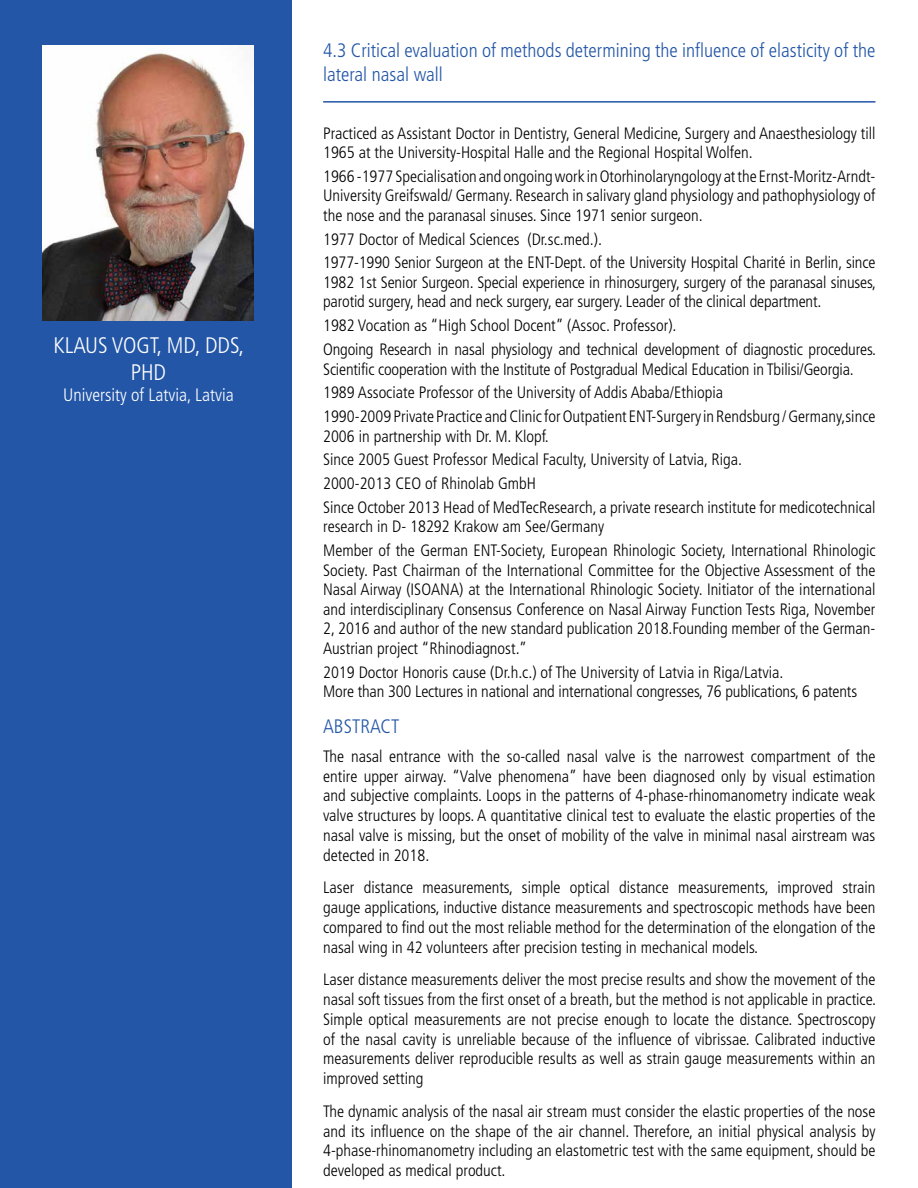
<style>
.page{position:relative;width:918px;height:1188px;background:#fff}
.page>*{position:absolute;margin:0;border:0;box-sizing:border-box;transform-origin:0 0}
.t1{font:300 condensed 22.5px/27px "Frutiger";color:#fff;text-align:center}
.t2{font:300 condensed 19.5px/23.4px "Frutiger";color:#2356a7}
.t3{font:300 condensed 18px "Frutiger";color:#fff}
.t4{font:300 condensed 16.5px/19.8px "Frutiger";color:#000}
</style>
<div class="page">
<div style="left:0;top:0;width:292px;height:1188px;background:#2356a7"></div>
<hr style="left:323px;top:101px;width:552px;height:2px;background:#2356a7">
<img style="left:43px;top:46px;width:211px;height:275px">
<h1 class="t1" style="left:53px;top:332px;width:192px">KLAUS VOGT, MD, DDS,<br>PHD</h1>
<p class="t3" style="left:63px;top:385px;width:172px">University of Latvia, Latvia</p>
<p class="t2" style="left:323px;top:39px;width:554px">4.3 Critical evaluation of methods determining the influence of elasticity of the lateral nasal wall</p>
<p class="t4" style="left:323px;top:123px;width:554px">Practiced as Assistant Doctor in Dentistry, General Medicine, Surgery and Anaesthesiology till<br>1965 at the University-Hospital Halle and the Regional Hospital Wolfen.</p>
<p class="t4" style="left:323px;top:167px;width:554px;text-align:justify">1966 -1977 Specialisation and ongoing work in Otorhinolaryngology at the Ernst-Moritz-Arndt-University Greifswald/ Germany. Research in salivary gland physiology and pathophysiology of the nose and the paranasal sinuses. Since 1971 senior surgeon.</p>
<p class="t4" style="left:323px;top:227px;width:554px;line-height:23.7px">1977 Doctor of Medical Sciences (Dr.sc.med.).<br>1977-1990 Senior Surgeon at the ENT-Dept. of the University Hospital Charité in Berlin, since</p>
<p class="t4" style="left:323px;top:273px;width:554px">1982 1st Senior Surgeon. Special experience in rhinosurgery, surgery of the paranasal sinuses, parotid surgery, head and neck surgery, ear surgery. Leader of the clinical department.</p>
<p class="t4" style="left:323px;top:314px;width:554px;line-height:23.7px">1982 Vocation as “High School Docent” (Assoc. Professor).<br>Ongoing Research in nasal physiology and technical development of diagnostic procedures.</p>
<p class="t4" style="left:323px;top:357px;width:554px;line-height:23.7px">Scientific cooperation with the Institute of Postgradual Medical Education in Tbilisi/Georgia.<br>1989 Associate Professor of the University of Addis Ababa/Ethiopia<br>1990-2009 Private Practice and Clinic for Outpatient ENT-Surgery in Rendsburg / Germany,since</p>
<p class="t4" style="left:323px;top:424px;width:554px;line-height:23.7px">2006 in partnership with Dr. M. Klopf.<br>Since 2005 Guest Professor Medical Faculty, University of Latvia, Riga.<br>2000-2013 CEO of Rhinolab GmbH<br>Since October 2013 Head of MedTecResearch, a private research institute for medicotechnical</p>
<p class="t4" style="left:323px;top:515px;width:554px;line-height:23.7px">research in D- 18292 Krakow am See/Germany<br>Member of the German ENT-Society, European Rhinologic Society, International Rhinologic</p>
<p class="t4" style="left:323px;top:560px;width:554px;text-align:justify">Society. Past Chairman of the International Committee for the Objective Assessment of the Nasal Airway (ISOANA) at the International Rhinologic Society. Initiator of the international and interdisciplinary Consensus Conference on Nasal Airway Function Tests Riga, November 2, 2016 and author of the new standard publication 2018.Founding member of the German-Austrian project “Rhinodiagnost.”</p>
<p class="t4" style="left:323px;top:662px;width:536px">2019 Doctor Honoris cause (Dr.h.c.) of The University of Latvia in Riga/Latvia.<br>More than 300 Lectures in national and international congresses, 76 publications, 6 patents</p>
<p class="t2" style="left:323px;top:715px;width:78px">ABSTRACT</p>
<p class="t4" style="left:323px;top:746px;width:554px;text-align:justify">The nasal entrance with the so-called nasal valve is the narrowest compartment of the entire upper airway. “Valve phenomena” have been diagnosed only by visual estimation and subjective complaints. Loops in the patterns of 4-phase-rhinomanometry indicate weak valve structures by loops. A quantitative clinical test to evaluate the elastic properties of the nasal valve is missing, but the onset of mobility of the valve in minimal nasal airstream was detected in 2018.</p>
<p class="t4" style="left:323px;top:878px;width:554px;text-align:justify">Laser distance measurements, simple optical distance measurements, improved strain gauge applications, inductive distance measurements and spectroscopic methods have been compared to find out the most reliable method for the determination of the elongation of the nasal wing in 42 volunteers after precision testing in mechanical models.</p>
<p class="t4" style="left:323px;top:970px;width:554px;text-align:justify">Laser distance measurements deliver the most precise results and show the movement of the nasal soft tissues from the first onset of a breath, but the method is not applicable in practice.<br>Simple optical measurements are not precise enough to locate the distance. Spectroscopy of the nasal cavity is unreliable because of the influence of vibrissae. Calibrated inductive measurements deliver reproducible results as well as strain gauge measurements within an improved setting</p>
<p class="t4" style="left:323px;top:1101px;width:554px;text-align:justify">The dynamic analysis of the nasal air stream must consider the elastic properties of the nose and its influence on the shape of the air channel. Therefore, an initial physical analysis by 4-phase-rhinomanometry including an elastometric test with the same equipment, should be developed as medical product.</p>
</div>
